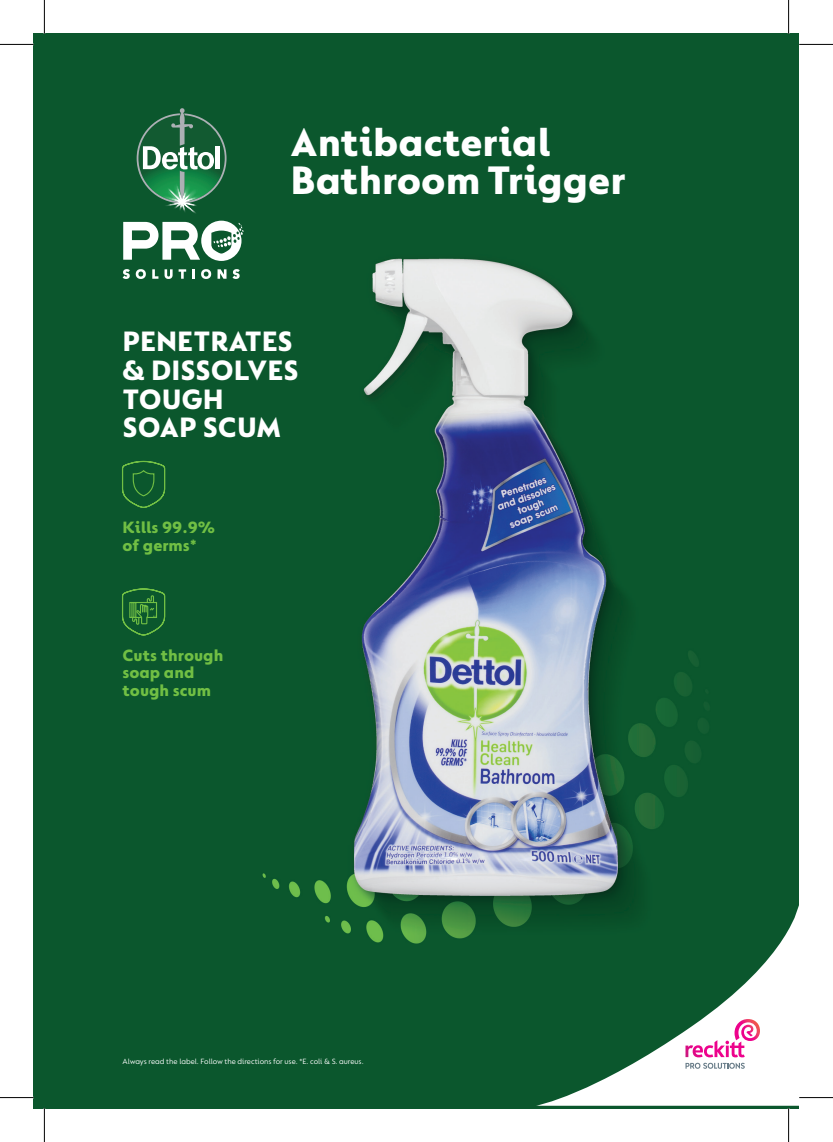
<style>
.page{position:relative;width:833px;height:1142px;background:#fff}
.page>*{position:absolute;margin:0;border:0;box-sizing:border-box;transform-origin:0 0}
.t1{font:800 42.5px/38.5px "Dettol Sans";color:#fff}
.t2{font:800 30px/28.8px "Dettol Sans";color:#fff}
.t3{font:800 17.5px/17.5px "Dettol Sans";color:#71bf44}
.t4{font:8.12px "Dettol Sans";color:#fff}
</style>
<div class="page">
<img style="left:34px;top:34px;width:765px;height:1073px">
<svg style="left:536px;top:903px;width:263px;height:202px;fill:#0b572d"></svg>
<svg style="left:685px;top:1018px;width:75px;height:50px"></svg>
<svg style="left:123px;top:269px;width:7px;height:10px"></svg>
<svg style="left:136px;top:269px;width:10px;height:10px"></svg>
<svg style="left:152px;top:269px;width:6px;height:10px"></svg>
<svg style="left:165px;top:269px;width:8px;height:10px"></svg>
<svg style="left:179px;top:269px;width:7px;height:10px"></svg>
<svg style="left:192px;top:269px;width:3px;height:10px"></svg>
<svg style="left:201px;top:269px;width:10px;height:10px"></svg>
<svg style="left:218px;top:269px;width:8px;height:10px"></svg>
<svg style="left:232px;top:269px;width:8px;height:10px"></svg>
<svg style="left:123px;top:108px;width:121px;height:153px"></svg>
<svg style="left:121px;top:460px;width:45px;height:48px;background:#196530"></svg>
<svg style="left:121px;top:587px;width:45px;height:49px;background:#226e32"></svg>
<hr style="left:0;top:44px;width:34px;height:1px;background:#000">
<hr style="left:799px;top:44px;width:34px;height:1px;background:#000">
<hr style="left:0;top:1097px;width:34px;height:1px;background:#000">
<hr style="left:799px;top:1097px;width:34px;height:1px;background:#000">
<hr style="left:44px;top:0;width:1px;height:34px;background:#000">
<hr style="left:44px;top:1107px;width:1px;height:34px;background:#000">
<hr style="left:788px;top:0;width:1px;height:34px;background:#000">
<hr style="left:788px;top:1107px;width:1px;height:34px;background:#000">
<h1 class="t1" style="left:291px;top:122px;width:336px">Antibacterial<br>Bathroom Trigger</h1>
<h2 class="t2" style="left:123px;top:326px;width:177px">PENETRATES &amp; DISSOLVES<br>TOUGH<br>SOAP SCUM</h2>
<h3 class="t3" style="left:123px;top:518px;width:94px">Kills 99.9% of germs*</h3>
<h3 class="t3" style="left:123px;top:646px;width:102px">Cuts through soap and tough scum</h3>
<p class="t4" style="left:123px;top:1056px;width:243px">Always read the label. Follow the directions for use. *E. coli &amp; S. aureus.</p>
</div>
